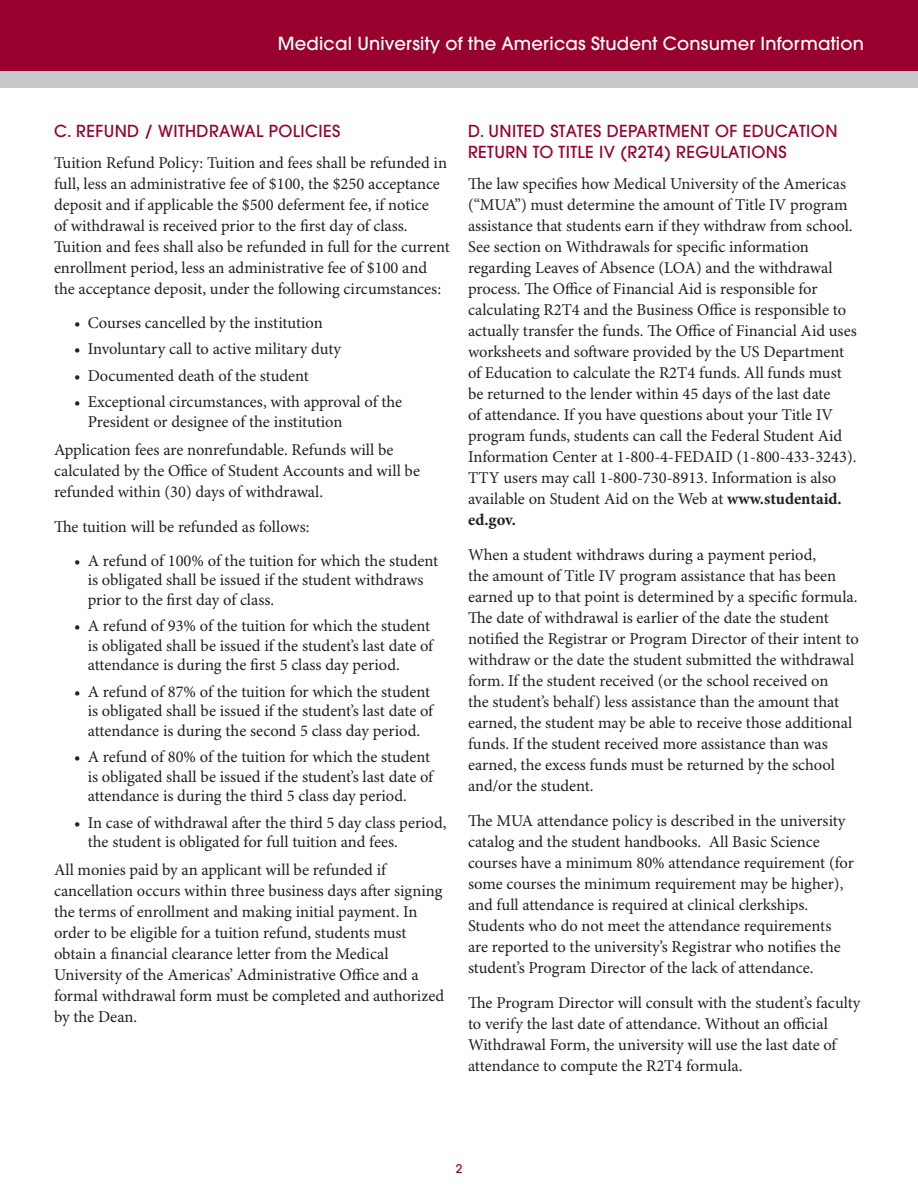
<style>
.page{position:relative;width:918px;height:1188px;background:#fff}
.page>*{position:absolute;margin:0;border:0;box-sizing:border-box;transform-origin:0 0}
.t1{font:500 18px "Avant Garde";letter-spacing:.01em;color:#fff}
.Body_plain{font:16.5px/21px "Minion Pro";color:#231f20}
.sub_heads{font:500 16.5px/21px "Avant Garde";letter-spacing:.025em;color:#98012d}
.t2{font:500 12px "Avant Garde";color:#98012d}
.s1{font-weight:700}
</style>
<div class="page">
<div style="left:0;top:0;width:918px;height:80px;background:#98012d"></div>
<div style="left:0;top:71px;width:918px;height:16px;background:#c7c8ca"></div>
<p class="t1" style="left:278px;top:33px;width:588px">Medical University of the Americas Student Consumer Information</p>
<p class="sub_heads" style="left:54px;top:120px;width:288px">C. REFUND / WITHDRAWAL POLICIES</p>
<p class="Body_plain" style="left:54px;top:153px;width:397px">Tuition Refund Policy: Tuition and fees shall be refunded in full, less an administrative fee of $100, the $250 acceptance deposit and if applicable the $500 deferment fee, if notice<br>of withdrawal is received prior to the first day of class.<br>Tuition and fees shall also be refunded in full for the current enrollment period, less an administrative fee of $100 and the acceptance deposit, under the following circumstances:</p>
<p class="Body_plain" style="left:74px;top:313px;width:250px">• Courses cancelled by the institution</p>
<p class="Body_plain" style="left:74px;top:339px;width:268px">• Involuntary call to active military duty</p>
<p class="Body_plain" style="left:74px;top:366px;width:236px">• Documented death of the student</p>
<p class="Body_plain" style="left:88px;top:393px;width:316px;line-height:19.5px;text-indent:-14px">• Exceptional circumstances, with approval of the<br>President or designee of the institution</p>
<p class="Body_plain" style="left:54px;top:440px;width:368px">Application fees are nonrefundable. Refunds will be calculated by the Office of Student Accounts and will be refunded within (30) days of withdrawal.</p>
<p class="Body_plain" style="left:54px;top:517px;width:257px">The tuition will be refunded as follows:</p>
<p class="Body_plain" style="left:88px;top:551px;width:352px;line-height:19.5px;text-indent:-14px">• A refund of 100% of the tuition for which the student is obligated shall be issued if the student withdraws prior to the first day of class.</p>
<p class="Body_plain" style="left:88px;top:617px;width:347px;line-height:19.5px;text-indent:-14px">• A refund of 93% of the tuition for which the student is obligated shall be issued if the student’s last date of attendance is during the first 5 class day period.</p>
<p class="Body_plain" style="left:88px;top:682px;width:347px;line-height:19.5px;text-indent:-14px">• A refund of 87% of the tuition for which the student is obligated shall be issued if the student’s last date of attendance is during the second 5 class day period.</p>
<p class="Body_plain" style="left:88px;top:748px;width:347px;line-height:19.5px;text-indent:-14px">• A refund of 80% of the tuition for which the student is obligated shall be issued if the student’s last date of attendance is during the third 5 class day period.</p>
<p class="Body_plain" style="left:88px;top:813px;width:360px;line-height:19.5px;text-indent:-14px">• In case of withdrawal after the third 5 day class period, the student is obligated for full tuition and fees.</p>
<p class="Body_plain" style="left:54px;top:860px;width:392px">All monies paid by an applicant will be refunded if cancellation occurs within three business days after signing the terms of enrollment and making initial payment. In order to be eligible for a tuition refund, students must obtain a financial clearance letter from the Medical University of the Americas’ Administrative Office and a formal withdrawal form must be completed and authorized by the Dean.</p>
<p class="sub_heads" style="left:468px;top:120px;width:371px">D. UNITED STATES DEPARTMENT OF EDUCATION<br>RETURN TO TITLE IV (R2T4) REGULATIONS</p>
<p class="Body_plain" style="left:468px;top:174px;width:390px">The law specifies how Medical University of the Americas (“MUA”) must determine the amount of Title IV program assistance that students earn if they withdraw from school.<br>See section on Withdrawals for specific information regarding Leaves of Absence (LOA) and the withdrawal process. The Office of Financial Aid is responsible for calculating R2T4 and the Business Office is responsible to actually transfer the funds. The Office of Financial Aid uses worksheets and software provided by the US Department of Education to calculate the R2T4 funds. All funds must be returned to the lender within 45 days of the last date<br>of attendance. If you have questions about your Title IV program funds, students can call the Federal Student Aid Information Center at 1-800-4-FEDAID (1-800-433-3243).<br>TTY users may call 1-800-730-8913. Information is also available on Student Aid on the Web at <span class="s1">www.studentaid. ed.gov.</span></p>
<p class="Body_plain" style="left:468px;top:545px;width:392px">When a student withdraws during a payment period,<br>the amount of Title IV program assistance that has been earned up to that point is determined by a specific formula.<br>The date of withdrawal is earlier of the date the student notified the Registrar or Program Director of their intent to withdraw or the date the student submitted the withdrawal form. If the student received (or the school received on<br>the student’s behalf) less assistance than the amount that earned, the student may be able to receive those additional funds. If the student received more assistance than was earned, the excess funds must be returned by the school and/or the student.</p>
<p class="Body_plain" style="left:468px;top:811px;width:387px">The MUA attendance policy is described in the university catalog and the student handbooks. All Basic Science courses have a minimum 80% attendance requirement (for some courses the minimum requirement may be higher), and full attendance is required at clinical clerkships.<br>Students who do not meet the attendance requirements are reported to the university’s Registrar who notifies the student’s Program Director of the lack of attendance.</p>
<p class="Body_plain" style="left:468px;top:993px;width:394px">The Program Director will consult with the student’s faculty to verify the last date of attendance. Without an official Withdrawal Form, the university will use the last date of attendance to compute the R2T4 formula.</p>
<p class="t2" style="left:456px;top:1161px;width:8px">2</p>
</div>
